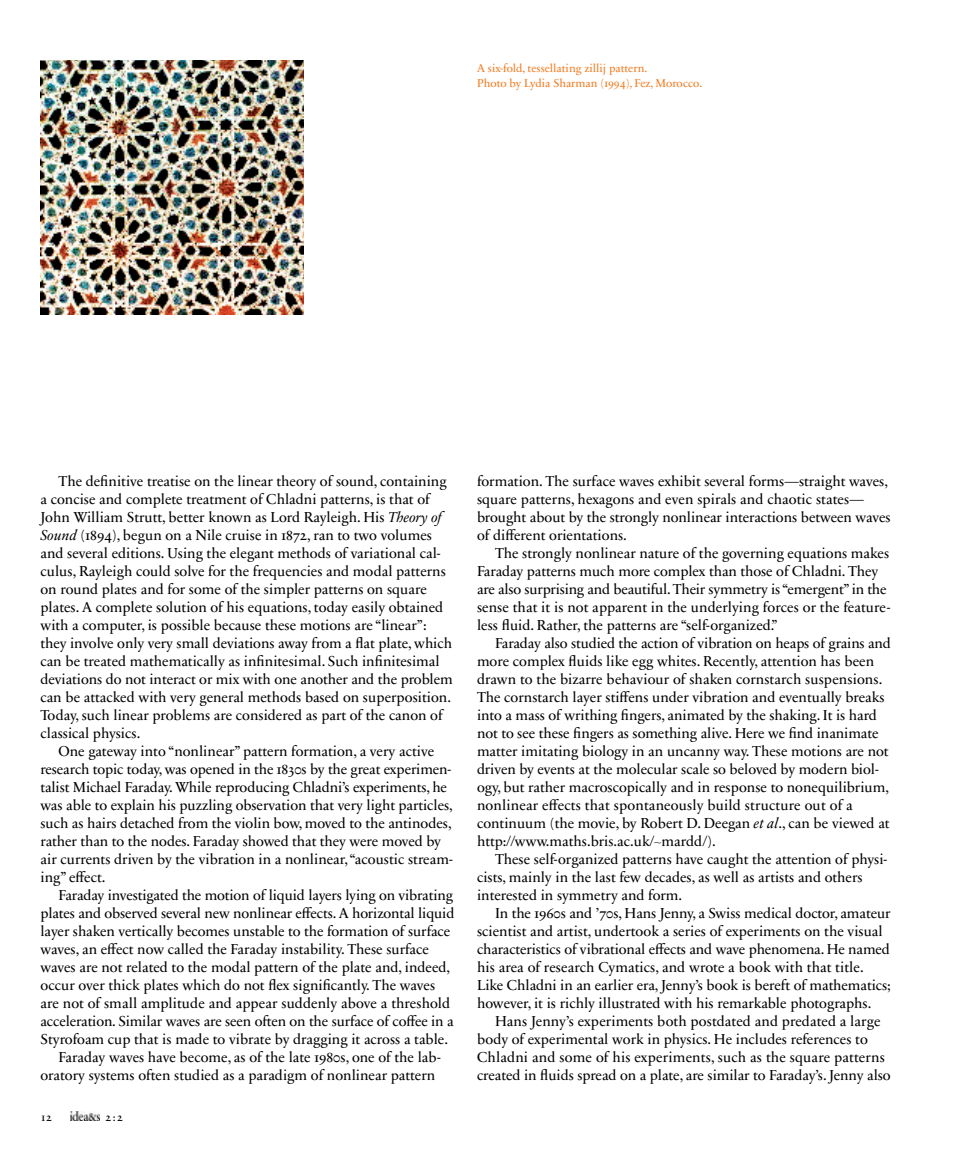
<style>
.page{position:relative;width:972px;height:1161px;background:#fff}
.page>*{position:absolute;margin:0;border:0;box-sizing:border-box;transform-origin:0 0}
.t1{font:14.7px/18px "Sabon Next LT Regular Os F";color:#000}
.t2{font:11.7px/15px "Sabon Next LT Regular Os F";color:#f47b20}
.t3{font:11.7px "Sabon Next LT Regular SC";color:#000}
.s1{font-family:"Sabon Next LT Italic Os F"}
.s2{font-family:"Sabon Next LT Regular Os F"}
</style>
<div class="page">
<img style="left:40px;top:60px;width:263px;height:254px">
<img style="left:70px;top:1112px;width:30px;height:9px">
<p class="t2" style="left:477px;top:61px;width:227px">A six-fold, tessellating zillij pattern.<br>Photo by Lydia Sharman (1994), Fez, Morocco.</p>
<p class="t1" style="left:40px;top:472px;width:414px;text-indent:18px">The definitive treatise on the linear theory of sound, containing a concise and complete treatment of Chladni patterns, is that of John William Strutt, better known as Lord Rayleigh. His <span class="s1">Theory of Sound</span> (1894), begun on a Nile cruise in 1872, ran to two volumes and several editions. Using the elegant methods of variational cal&shy;culus, Rayleigh could solve for the frequencies and modal patterns on round plates and for some of the simpler patterns on square plates. A complete solution of his equations, today easily obtained with a computer, is possible because these motions are “linear”: they involve only very small deviations away from a flat plate, which can be treated mathematically as infinitesimal. Such infinitesimal deviations do not interact or mix with one another and the problem can be attacked with very general methods based on superposition.<br>Today, such linear problems are considered as part of the canon of classical physics.</p>
<p class="t1" style="left:40px;top:742px;width:414px;text-indent:18px">One gateway into “nonlinear” pattern formation, a very active research topic today, was opened in the 1830s by the great experimen&shy;talist Michael Faraday. While reproducing Chladni’s experiments, he was able to explain his puzzling observation that very light particles, such as hairs detached from the violin bow, moved to the antinodes, rather than to the nodes. Faraday showed that they were moved by air currents driven by the vibration in a nonlinear, “acoustic stream&shy;ing” effect.</p>
<p class="t1" style="left:58px;top:886px;width:396px">Faraday investigated the motion of liquid layers lying on vibrating</p>
<p class="t1" style="left:40px;top:904px;width:415px">plates and observed several new nonlinear effects. A horizontal liquid</p>
<p class="t1" style="left:40px;top:922px;width:411px">layer shaken vertically becomes unstable to the formation of surface</p>
<p class="t1" style="left:40px;top:940px;width:390px">waves, an effect now called the Faraday instability. These surface</p>
<p class="t1" style="left:40px;top:958px;width:411px">waves are not related to the modal pattern of the plate and, indeed,</p>
<p class="t1" style="left:40px;top:976px;width:396px">occur over thick plates which do not flex significantly. The waves</p>
<p class="t1" style="left:40px;top:994px;width:411px">are not of small amplitude and appear suddenly above a threshold</p>
<p class="t1" style="left:40px;top:1012px;width:415px">acceleration. Similar waves are seen often on the surface of coffee in a</p>
<p class="t1" style="left:40px;top:1030px;width:409px">Styrofoam cup that is made to vibrate by dragging it across a table.</p>
<p class="t1" style="left:58px;top:1048px;width:384px">Faraday waves have become, as of the late 1980s, one of the lab-</p>
<p class="t1" style="left:40px;top:1066px;width:396px">oratory systems often studied as a paradigm of nonlinear pattern</p>
<p class="t3" style="left:40px;top:1110px;width:13px">12</p>
<p class="t3" style="left:106px;top:1110px;width:19px">2<span class="s2">:</span>2</p>
<p class="t1" style="left:477px;top:472px;width:415px">formation. The surface waves exhibit several forms—straight waves, square patterns, hexagons and even spirals and chaotic states— brought about by the strongly nonlinear interactions between waves of different orientations.</p>
<p class="t1" style="left:477px;top:544px;width:415px;text-indent:18px">The strongly nonlinear nature of the governing equations makes Faraday patterns much more complex than those of Chladni. They are also surprising and beautiful. Their symmetry is “emergent” in the sense that it is not apparent in the underlying forces or the feature&shy;less fluid. Rather, the patterns are “self-organized.”</p>
<p class="t1" style="left:477px;top:634px;width:416px;text-indent:18px">Faraday also studied the action of vibration on heaps of grains and more complex fluids like egg whites. Recently, attention has been drawn to the bizarre behaviour of shaken cornstarch suspensions.<br>The cornstarch layer stiffens under vibration and eventually breaks into a mass of writhing fingers, animated by the shaking. It is hard not to see these fingers as something alive. Here we find inanimate matter imitating biology in an uncanny way. These motions are not driven by events at the molecular scale so beloved by modern biol&shy;ogy, but rather macroscopically and in response to nonequilibrium, nonlinear effects that spontaneously build structure out of a continuum (the movie, by Robert D. Deegan <span class="s1">et al</span>., can be viewed at http://www.maths.bris.ac.uk/~mardd/).</p>
<p class="t1" style="left:477px;top:850px;width:412px;text-indent:18px">These self-organized patterns have caught the attention of physi&shy;cists, mainly in the last few decades, as well as artists and others interested in symmetry and form.</p>
<p class="t1" style="left:477px;top:904px;width:415px;text-indent:18px">In the 1960s and ’70s, Hans Jenny, a Swiss medical doctor, amateur scientist and artist, undertook a series of experiments on the visual characteristics of vibrational effects and wave phenomena. He named his area of research Cymatics, and wrote a book with that title.<br>Like Chladni in an earlier era, Jenny’s book is bereft of mathematics; however, it is richly illustrated with his remarkable photographs.</p>
<p class="t1" style="left:477px;top:1012px;width:415px;text-indent:18px">Hans Jenny’s experiments both postdated and predated a large body of experimental work in physics. He includes references to Chladni and some of his experiments, such as the square patterns created in fluids spread on a plate, are similar to Faraday’s. Jenny also</p>
</div>
